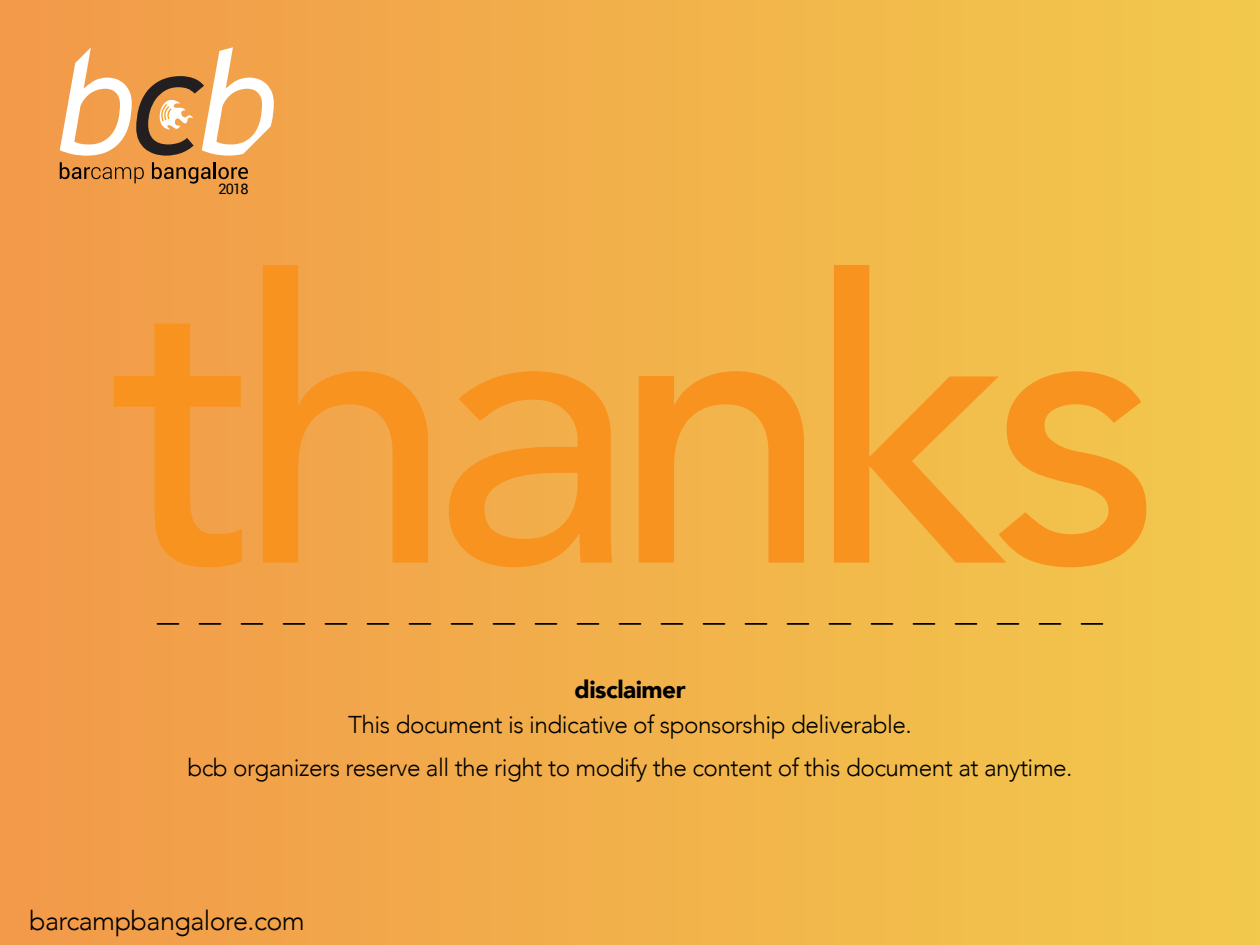
<style>
.page{position:relative;width:1260px;height:945px;background:#fff}
.page>*{position:absolute;margin:0;border:0;box-sizing:border-box;transform-origin:0 0}
.t1{font:500 393.57px "Avenir";letter-spacing:-.06em;color:#f7931e}
.t2{font:300 26.95px "Avenir";letter-spacing:-.02em;color:#000}
.t3{font:300 24.32px/42.7px "Avenir";letter-spacing:-.02em;color:#000;text-align:center}
.t4{font:900 24.32px "Avenir";letter-spacing:-.02em;color:#000}
.t5{font:14.53px "Roboto";color:#000100}
</style>
<div class="page">
<div style="left:0;top:0;width:1260px;height:945px;background:linear-gradient(to right,#f2994a,#f2c94c)"></div>
<svg style="left:60px;top:162px;width:84px;height:21px;background:#c37e3b"></svg>
<svg style="left:152px;top:162px;width:96px;height:22px;background:#b47737"></svg>
<svg style="left:60px;top:47px;width:214px;height:109px"></svg>
<svg style="left:158px;top:623px;width:944px;height:2px;background:#7f5d27"></svg>
<p class="t5" style="left:218px;top:179px;width:32px">2018</p>
<h1 class="t1" style="left:114px;top:85px;width:1050px">thanks</h1>
<p class="t4" style="left:575px;top:669px;width:113px">disclaimer</p>
<p class="t3" style="left:187px;top:703px;width:887px">This document is indicative of sponsorship deliverable.<br>bcb organizers reserve all the right to modify the content of this document at anytime.</p>
<p class="t2" style="left:29px;top:905px;width:277px">barcampbangalore.com</p>
</div>
